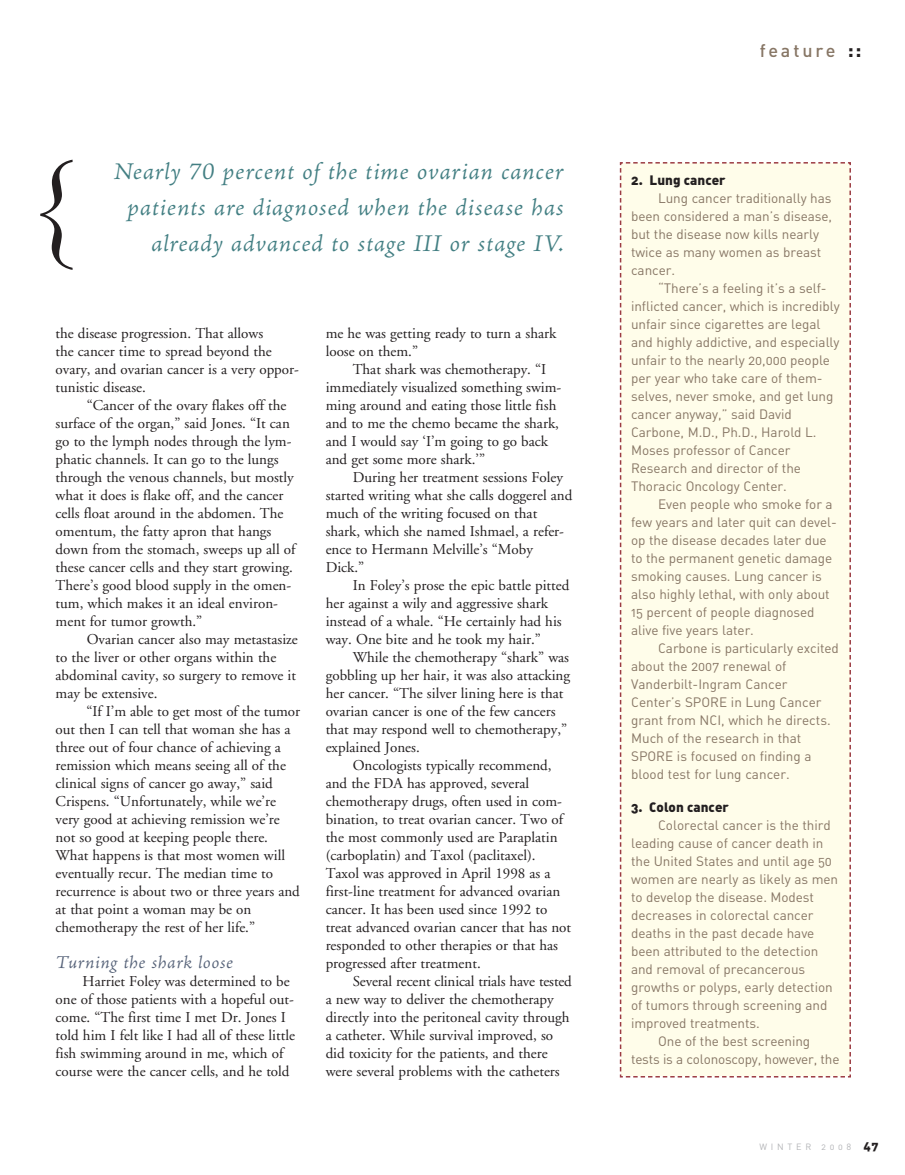
<style>
.page{position:relative;width:905px;height:1175px;background:#fff}
.page>*{position:absolute;margin:0;border:0;box-sizing:border-box;transform-origin:0 0}
.t1{font:121.2px "Footlight MT Light";color:#231f20}
.t2{font:24px/36px "Adobe Jenson Pro Lt It Capt";letter-spacing:.025em;color:#437f83;text-align:center}
.t3{font:18px "Adobe Jenson Pro Lt It Capt";letter-spacing:.025em;color:#576379}
.t4{font:18px "DIN Medium Alternate";letter-spacing:.16em;color:#877665}
.t5{font:15px/18px "Adobe Garamond";color:#231f20}
.t6{font:13.5px/18px "DIN Regular Alternate";letter-spacing:-.005em;color:#877665}
.t7{font:13.5px "DIN Black Alternate";color:#231f20}
.t8{font:9px "DIN Regular Alternate";letter-spacing:.415em;color:#b4b5b8}
.s1{font-family:"DIN";font-weight:700;font-size:21px;color:#231f20}
.s2{font-family:"DIN Black Alternate";font-size:12px;color:#231f20}
</style>
<div class="page">
<div style="left:619px;top:162px;width:232px;height:916px;background:#fffdea"></div>
<h1 class="t1" style="left:23px;top:131px;width:60px">{</h1>
<h2 class="t2" style="left:114px;top:156px;width:451px">Nearly 70 percent of the time ovarian cancer patients are diagnosed when the disease has</h2>
<h2 class="t2" style="left:151px;top:228px;width:414px">already advanced to stage III or stage IV.</h2>
<p class="t5" style="left:56px;top:325px;width:245px">the disease progression. That allows<br>the cancer time to spread beyond the ovary, and ovarian cancer is a very oppor&shy;tunistic disease.</p>
<p class="t5" style="left:56px;top:397px;width:241px;text-indent:31px">“Cancer of the ovary flakes off the surface of the organ,” said Jones. “It can go to the lymph nodes through the lym&shy;phatic channels. It can go to the lungs through the venous channels, but mostly what it does is flake off, and the cancer cells float around in the abdomen. The omentum, the fatty apron that hangs down from the stomach, sweeps up all of these cancer cells and they start growing.<br>There’s good blood supply in the omen&shy;tum, which makes it an ideal environ&shy;ment for tumor growth.”</p>
<p class="t5" style="left:56px;top:631px;width:244px;text-indent:31px">Ovarian cancer also may metastasize to the liver or other organs within the abdominal cavity, so surgery to remove it may be extensive.</p>
<p class="t5" style="left:56px;top:703px;width:246px;text-indent:31px">“If I’m able to get most of the tumor out then I can tell that woman she has a three out of four chance of achieving a remission which means seeing all of the clinical signs of cancer go away,” said Crispens. “Unfortunately, while we’re very good at achieving remission we’re not so good at keeping people there.<br>What happens is that most women will eventually recur. The median time to recurrence is about two or three years and at that point a woman may be on chemotherapy the rest of her life.”</p>
<p class="t3" style="left:56px;top:955px;width:179px">Turning the shark loose</p>
<p class="t5" style="left:56px;top:973px;width:241px;text-indent:27px">Harriet Foley was determined to be one of those patients with a hopeful out&shy;come. “The first time I met Dr. Jones I told him I felt like I had all of these little fish swimming around in me, which of course were the cancer cells, and he told</p>
<p class="t5" style="left:326px;top:325px;width:232px">me he was getting ready to turn a shark loose on them.”</p>
<p class="t5" style="left:326px;top:361px;width:237px;text-indent:27px">That shark was chemotherapy. “I immediately visualized something swim&shy;ming around and eating those little fish and to me the chemo became the shark, and I would say ‘I’m going to go back and get some more shark.’”</p>
<p class="t5" style="left:326px;top:469px;width:248px;text-indent:27px">During her treatment sessions Foley started writing what she calls doggerel and much of the writing focused on that shark, which she named Ishmael, a refer&shy;ence to Hermann Melville’s “Moby<br>Dick.”</p>
<p class="t5" style="left:326px;top:577px;width:245px;text-indent:27px">In Foley’s prose the epic battle pitted her against a wily and aggressive shark instead of a whale. “He certainly had his way. One bite and he took my hair.”</p>
<p class="t5" style="left:326px;top:649px;width:246px;text-indent:27px">While the chemotherapy “shark” was gobbling up her hair, it was also attacking her cancer. “The silver lining here is that ovarian cancer is one of the few cancers that may respond well to chemotherapy,” explained Jones.</p>
<p class="t5" style="left:326px;top:757px;width:247px;text-indent:27px">Oncologists typically recommend, and the FDA has approved, several chemotherapy drugs, often used in com&shy;bination, to treat ovarian cancer. Two of the most commonly used are Paraplatin (carboplatin) and Taxol (paclitaxel).<br>Taxol was approved in April 1998 as a first-line treatment for advanced ovarian cancer. It has been used since 1992 to treat advanced ovarian cancer that has not responded to other therapies or that has progressed after treatment.</p>
<p class="t5" style="left:326px;top:973px;width:248px;text-indent:27px">Several recent clinical trials have tested a new way to deliver the chemotherapy directly into the peritoneal cavity through a catheter. While survival improved, so did toxicity for the patients, and there were several problems with the catheters</p>
<p class="t4" style="left:759px;top:40px;width:103px">feature <span class="s1">::</span></p>
<p class="t7" style="left:631px;top:172px;width:96px">2. Lung cancer</p>
<p class="t6" style="left:631px;top:189px;width:203px;text-indent:27px">Lung cancer traditionally has been considered a man’s disease, but the disease now kills nearly twice as many women as breast cancer.</p>
<p class="t6" style="left:631px;top:279px;width:210px;text-indent:27px">“There’s a feeling it’s a self&shy;inflicted cancer, which is incredibly unfair since cigarettes are legal and highly addictive, and especially unfair to the nearly 20,000 people per year who take care of them&shy;selves, never smoke, and get lung cancer anyway,” said David<br>Carbone, M.D., Ph.D., Harold L.<br>Moses professor of Cancer<br>Research and director of the<br>Thoracic Oncology Center.</p>
<p class="t6" style="left:631px;top:495px;width:207px;text-indent:27px">Even people who smoke for a few years and later quit can devel&shy;op the disease decades later due to the permanent genetic damage smoking causes. Lung cancer is also highly lethal, with only about<br>15 percent of people diagnosed alive five years later.</p>
<p class="t6" style="left:631px;top:639px;width:209px;text-indent:27px">Carbone is particularly excited about the 2007 renewal of<br>Vanderbilt-Ingram Cancer<br>Center’s SPORE in Lung Cancer grant from NCI, which he directs.<br>Much of the research in that<br>SPORE is focused on finding a blood test for lung cancer.</p>
<p class="t7" style="left:631px;top:799px;width:99px">3. Colon cancer</p>
<p class="t6" style="left:658px;top:816px;width:174px">Colorectal cancer is the third</p>
<p class="t6" style="left:631px;top:834px;width:194px">leading cause of cancer death in</p>
<p class="t6" style="left:631px;top:852px;width:202px">the United States and until age 50</p>
<p class="t6" style="left:631px;top:870px;width:208px">women are nearly as likely as men</p>
<p class="t6" style="left:631px;top:888px;width:184px">to develop the disease. Modest</p>
<p class="t6" style="left:631px;top:906px;width:184px">decreases in colorectal cancer</p>
<p class="t6" style="left:631px;top:924px;width:185px">deaths in the past decade have</p>
<p class="t6" style="left:631px;top:942px;width:189px">been attributed to the detection</p>
<p class="t6" style="left:631px;top:960px;width:176px">and removal of precancerous</p>
<p class="t6" style="left:631px;top:978px;width:203px">growths or polyps, early detection</p>
<p class="t6" style="left:631px;top:996px;width:198px">of tumors through screening and</p>
<p class="t6" style="left:631px;top:1014px;width:130px">improved treatments.</p>
<p class="t6" style="left:658px;top:1032px;width:154px">One of the best screening</p>
<p class="t6" style="left:631px;top:1050px;width:210px">tests is a colonoscopy, however, the</p>
<p class="t8" style="left:759px;top:1141px;width:120px">WINTER 2008 <span class="s2">47</span></p>
</div>
